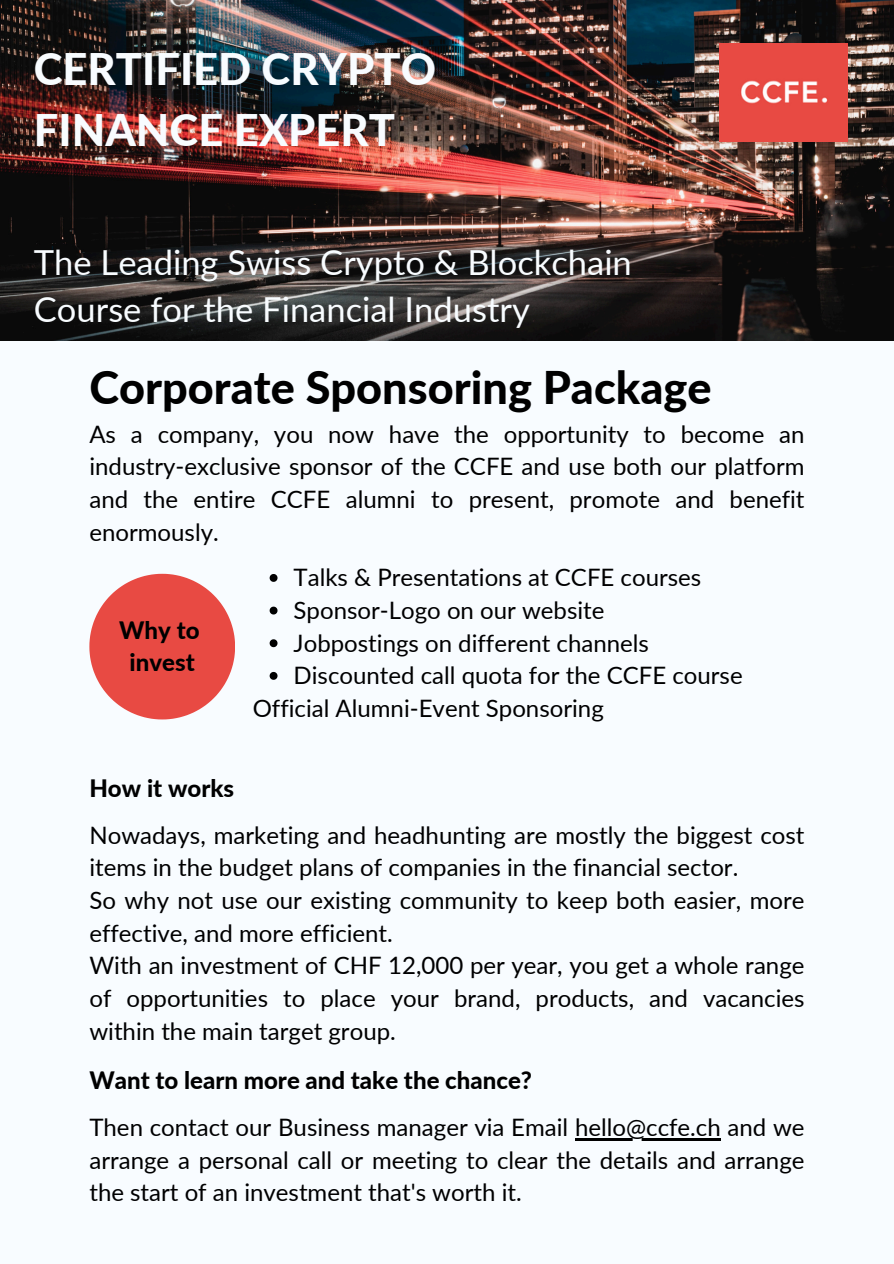
<style>
.page{position:relative;width:894px;height:1264px;background:#fff}
.page>*{position:absolute;margin:0;border:0;box-sizing:border-box;transform-origin:0 0}
.t1{font:800 45px "Lato";color:#000}
.t2{font:800 43.5px/60.8px "Lato";color:#f8fcff}
.t3{font:34.5px/47.2px "Lato";color:#f8fcff}
.t4{font:24px/32.7px "Lato";color:#000}
.t5{font:800 24px/32.7px "Lato";color:#000;text-align:center}
</style>
<div class="page">
<div style="left:0;top:0;width:893px;height:1263px;background:#f8fcff"></div>
<img style="left:0;top:1px;width:893px;height:340px">
<img style="left:719px;top:44px;width:127px;height:98px">
<svg style="left:89px;top:574px;width:146px;height:145px"></svg>
<svg style="left:269px;top:574px;width:8px;height:8px"></svg>
<svg style="left:269px;top:606px;width:8px;height:8px"></svg>
<svg style="left:269px;top:639px;width:8px;height:8px"></svg>
<svg style="left:269px;top:672px;width:8px;height:7px"></svg>
<hr style="left:575px;top:1138px;width:145px;height:2px;background:#000">
<p class="t2" style="left:34px;top:38px;width:403px">CERTIFIED CRYPTO<br>FINANCE EXPERT</p>
<h1 class="t3" style="left:34px;top:237px;width:599px">The Leading Swiss Crypto &amp; Blockchain<br>Course for the Financial Industry</h1>
<p class="t1" style="left:89px;top:359px;width:623px">Corporate Sponsoring Package</p>
<p class="t4" style="left:89px;top:417px;width:716px;text-align:justify">As a company, you now have the opportunity to become an industry-exclusive sponsor of the CCFE and use both our platform and the entire CCFE alumni to present, promote and benefit enormously.</p>
<h3 class="t5" style="left:119px;top:613px;width:82px">Why to invest</h3>
<h2 class="t4" style="left:293px;top:560px;width:409px">Talks &amp; Presentations at CCFE courses</h2>
<p class="t4" style="left:293px;top:593px;width:312px">Sponsor-Logo on our website</p>
<p class="t4" style="left:293px;top:626px;width:357px">Jobpostings on different channels</p>
<p class="t4" style="left:293px;top:658px;width:450px">Discounted call quota for the CCFE course</p>
<p class="t4" style="left:253px;top:691px;width:352px">Official Alumni-Event Sponsoring</p>
<p class="t5" style="left:89px;top:771px;width:146px">How it works</p>
<p class="t4" style="left:89px;top:818px;width:716px">Nowadays, marketing and headhunting are mostly the biggest cost items in the budget plans of companies in the financial sector.</p>
<p class="t4" style="left:89px;top:883px;width:716px">So why not use our existing community to keep both easier, more effective, and more efficient.</p>
<h4 class="t4" style="left:89px;top:948px;width:716px;text-align:justify">With an investment of CHF 12,000 per year, you get a whole range of opportunities to place your brand, products, and vacancies within the main target group.</h4>
<h4 class="t5" style="left:89px;top:1063px;width:444px">Want to learn more and take the chance?</h4>
<p class="t4" style="left:89px;top:1110px;width:716px">Then contact our Business manager via Email hello@ccfe.ch and we</p>
<p class="t4" style="left:89px;top:1143px;width:716px">arrange a personal call or meeting to clear the details and arrange the start of an investment that's worth it.</p>
</div>
